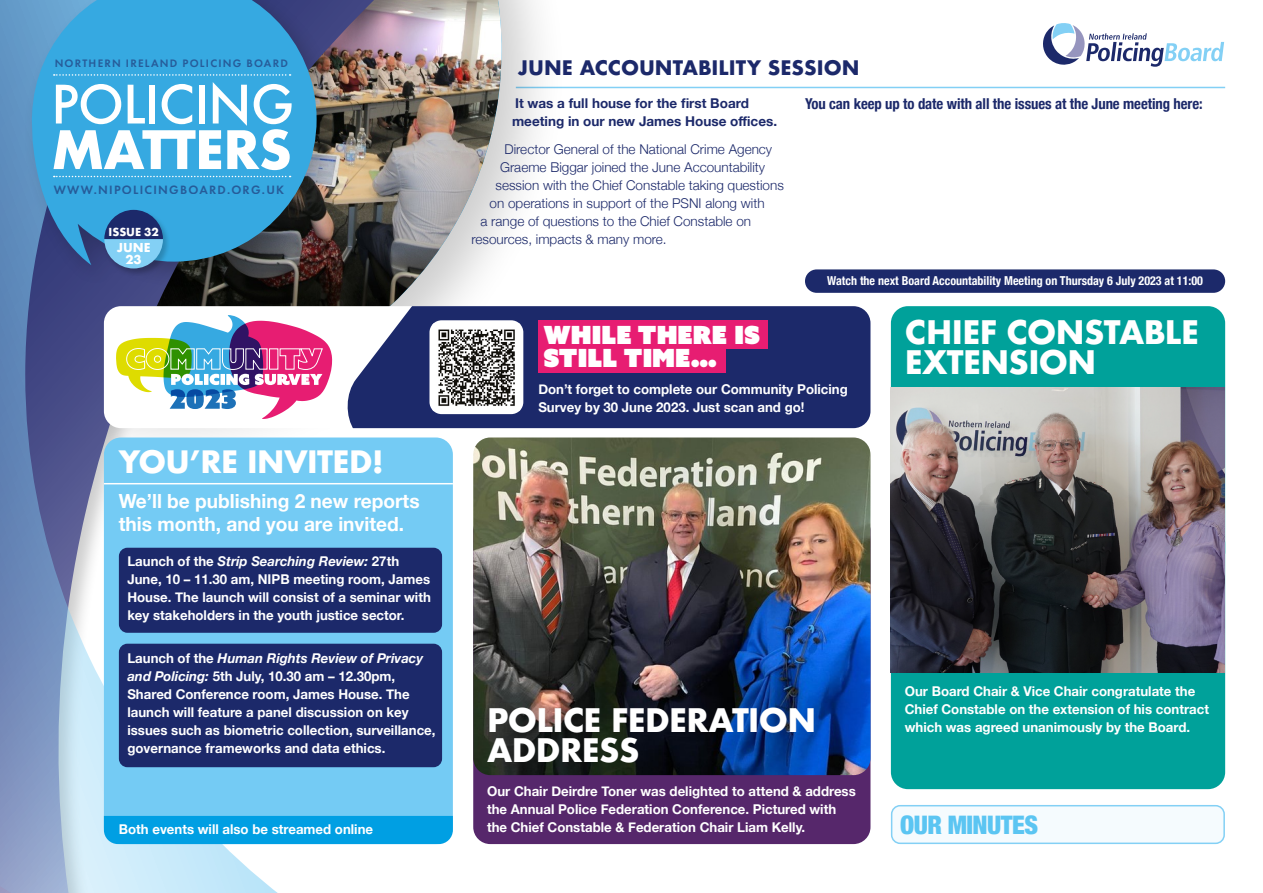
<style>
.page{position:relative;width:1263px;height:893px;background:#fff}
.page>*{position:absolute;margin:0;border:0;box-sizing:border-box;transform-origin:0 0}
.H1_-_Title{font:500 51.45px/45.6px "Futura";letter-spacing:-.02em;color:#fff}
.H2_-_Heading2{font:700 31.5px/30px "Futura";letter-spacing:-.02em;color:#fff}
.H2_-_Heading2-2{font:700 30px "Futura";letter-spacing:-.02em;color:#fff}
.H2_-_Heading2-3{font:900 condensed 25.5px "Helvetica Neue";letter-spacing:-.02em;color:#5bc5f2}
.H2_-_Heading4{font:25.05px/23.2px "Azo Sans Uber";color:#fff}
.P_-_Body{font:700 19.5px/22.5px "Helvetica Neue";color:#fff}
.H2_-_Heading{font:700 19.5px "Futura";color:#1c296a}
.P_-_Body-2{font:700 condensed 15px "Helvetica Neue";letter-spacing:-.005em;color:#1c296a}
.P_-_Body-3{font:700 13.5px/18px "Helvetica Neue";color:#fff}
.P_-_Intro{font:300 13.5px "Helvetica Neue";color:#1c296a}
.P_-_Intro-2{font:700 13.5px/18px "Helvetica Neue";color:#1c296a}
.t1{font:600 12.6px "Futura PT";letter-spacing:.1em;color:#1c296a}
.P_-_Body-4{font:700 condensed 12.3px "Helvetica Neue";color:#fff}
.H1_-_Issue{font:700 12px/12px "Futura";color:#fff;text-align:center}
.t2{font:600 11.25px "Futura PT";letter-spacing:.11em;color:#1c296a}
.H1_-_Issue-2{font:700 10.8px "Futura";color:#fff}
.s1{font-weight:700}
.s2{font-style:italic}
</style>
<div class="page">
<hr style="left:516px;top:87px;width:709px;height:1px;background:#83d0f5">
<div style="left:0;top:0;width:835px;height:893px;background:#000;opacity:.2"></div>
<img style="left:0;top:0;width:460px;height:893px">
<div style="left:22px;top:0;width:322px;height:289px;background:#000;opacity:.2"></div>
<svg style="left:26px;top:0;width:291px;height:265px;background:#3a9ace"></svg>
<div style="left:103px;top:209px;width:67px;height:67px;background:#000;opacity:.2"></div>
<svg style="left:104px;top:210px;width:59px;height:58px;background:#497baf"></svg>
<svg style="left:54px;top:74px;width:237px;height:2px"></svg>
<svg style="left:54px;top:176px;width:237px;height:1px"></svg>
<svg style="left:1043px;top:23px;width:181px;height:44px"></svg>
<div style="left:805px;top:269px;width:420px;height:24px;background:#1c296a;border-radius:12px"></div>
<div style="left:104px;top:306px;width:766px;height:122px;background:#fff;border-radius:17px"></div>
<svg style="left:345px;top:306px;width:525px;height:122px;background:#2d3975"></svg>
<svg style="left:116px;top:315px;width:216px;height:104px"></svg>
<div style="left:538px;top:320px;width:230px;height:29px;background:#e71d72"></div>
<div style="left:538px;top:347px;width:188px;height:26px;background:#e71d72"></div>
<div style="left:429px;top:320px;width:94px;height:94px;background:#fff;border-radius:12px"></div>
<img style="left:432px;top:323px;width:88px;height:88px">
<div style="left:104px;top:437px;width:349px;height:407px;background:#74cbf4;border-radius:17px"></div>
<div style="left:104px;top:816px;width:349px;height:28px;background:#009fe3"></div>
<div style="left:119px;top:548px;width:323px;height:85px;background:#1c296a;border-radius:9px"></div>
<div style="left:119px;top:644px;width:323px;height:123px;background:#1c296a;border-radius:9px"></div>
<hr style="left:104px;top:483px;width:349px;height:1px;background:#fff">
<div style="left:473px;top:514px;width:397px;height:330px;background:#56276b;border-radius:17px"></div>
<img style="left:473px;top:437px;width:397px;height:338px">
<div style="left:891px;top:526px;width:334px;height:263px;background:#00a19a;border-radius:17px"></div>
<div style="left:891px;top:306px;width:334px;height:263px;background:#00a19a;border-radius:17px"></div>
<img style="left:891px;top:388px;width:334px;height:285px">
<div style="left:892px;top:806px;width:332px;height:37px;background:#f5fbfe;border-radius:9px"></div>
<div style="left:891px;top:805px;width:334px;height:39px;border:2px solid #83d0f5;border-radius:9px"></div>
<p class="t2" style="left:55px;top:57px;width:235px">NORTHERN IRELAND POLICING BOARD</p>
<h1 class="H1_-_Title" style="left:51px;top:81px;width:245px">POLICING<br><span class="s1">MATTERS</span></h1>
<p class="t1" style="left:54px;top:181px;width:232px">WWW.NIPOLICINGBOARD.ORG.UK</p>
<h1 class="H1_-_Issue-2" style="left:109px;top:224px;width:52px">ISSUE 32</h1>
<h1 class="H1_-_Issue" style="left:117px;top:241px;width:35px">JUNE<br>23</h1>
<h2 class="H2_-_Heading2-2" style="left:119px;top:440px;width:266px">YOU’RE INVITED!</h2>
<p class="P_-_Body" style="left:119px;top:491px;width:302px">We’ll be publishing 2 new reports this month, and you are invited.</p>
<p class="P_-_Body-3" style="left:127px;top:552px;width:305px">Launch of the <span class="s2">Strip Searching Review:</span> 27th June, 10 – 11.30 am, NIPB meeting room, James House. The launch will consist of a seminar with key stakeholders in the youth justice sector.</p>
<p class="P_-_Body-3" style="left:127px;top:650px;width:310px">Launch of the <span class="s2">Human Rights Review of Privacy and Policing:</span> 5th July, 10.30 am – 12.30pm, Shared Conference room, James House. The launch will feature a panel discussion on key issues such as biometric collection, surveillance, governance frameworks and data ethics.</p>
<p class="P_-_Body-3" style="left:119px;top:821px;width:256px">Both events will also be streamed online</p>
<h2 class="H2_-_Heading" style="left:518px;top:54px;width:343px">JUNE ACCOUNTABILITY SESSION</h2>
<p class="P_-_Intro-2" style="left:512px;top:94px;width:267px">It was a full house for the first Board meeting in our new James House offices.</p>
<p class="P_-_Intro" style="left:505px;top:139px;width:269px">Director General of the National Crime Agency</p>
<p class="P_-_Intro" style="left:500px;top:157px;width:267px">Graeme Biggar joined the June Accountability</p>
<p class="P_-_Intro" style="left:496px;top:175px;width:290px">session with the Chief Constable taking questions</p>
<p class="P_-_Intro" style="left:490px;top:193px;width:277px">on operations in support of the PSNI along with</p>
<p class="P_-_Intro" style="left:481px;top:211px;width:272px">a range of questions to the Chief Constable on</p>
<p class="P_-_Intro" style="left:472px;top:229px;width:197px">resources, impacts &amp; many more.</p>
<p class="P_-_Body-2" style="left:805px;top:91px;width:399px">You can keep up to date with all the issues at the June meeting here:</p>
<p class="H2_-_Heading4" style="left:543px;top:323px;width:218px">WHILE THERE IS<br>STILL TIME…</p>
<p class="P_-_Body-4" style="left:827px;top:270px;width:377px">Watch the next Board Accountability Meeting on Thursday 6 July 2023 at 11:00</p>
<h2 class="H2_-_Heading2" style="left:905px;top:317px;width:296px">CHIEF CONSTABLE<br>EXTENSION</h2>
<p class="P_-_Body-3" style="left:538px;top:381px;width:311px">Don’t forget to complete our Community Policing<br>Survey by 30 June 2023. Just scan and go!</p>
<h2 class="H2_-_Heading2" style="left:487px;top:705px;width:331px">POLICE FEDERATION<br>ADDRESS</h2>
<p class="P_-_Body-3" style="left:487px;top:783px;width:370px">Our Chair Deirdre Toner was delighted to attend &amp; address the Annual Police Federation Conference. Pictured with the Chief Constable &amp; Federation Chair Liam Kelly.</p>
<p class="P_-_Body-3" style="left:905px;top:682px;width:306px">Our Board Chair &amp; Vice Chair congratulate the<br>Chief Constable on the extension of his contract which was agreed unanimously by the Board.</p>
<h2 class="H2_-_Heading2-3" style="left:900px;top:804px;width:139px">OUR MINUTES</h2>
</div>
